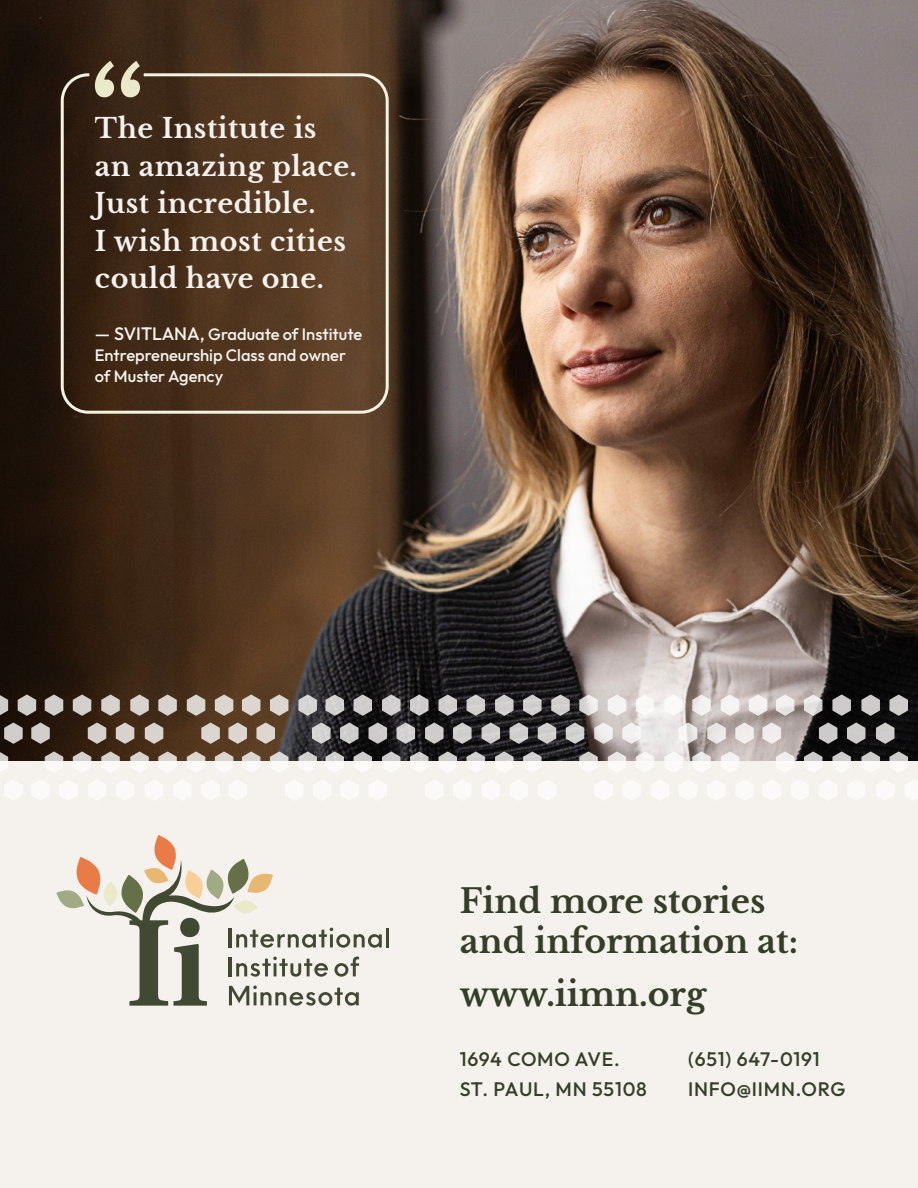
<style>
.page{position:relative;width:918px;height:1188px;background:#f5f1ed}
.page>*{position:absolute;margin:0;border:0;box-sizing:border-box;transform-origin:0 0}
.t1{font:700 33px/39.6px "Libre Baskerville";color:#343e28}
.t2{font:700 27px/37.5px "Libre Baskerville";letter-spacing:.02em;color:#f5f1ed}
.t3{font:500 19.5px/30.2px "Outfit";letter-spacing:.04em;color:#343e28}
.t4{font:500 16.5px/21px "Outfit";color:#f5f1ed}
.s1{font-size:18px}
</style>
<div class="page">
<img style="left:0;top:0;width:918px;height:760px">
<svg style="left:326px;top:751px;width:18px;height:21px"></svg>
<svg style="left:340px;top:780px;width:18px;height:20px"></svg>
<svg style="left:354px;top:751px;width:18px;height:21px"></svg>
<svg style="left:369px;top:780px;width:18px;height:20px"></svg>
<svg style="left:382px;top:751px;width:19px;height:21px"></svg>
<svg style="left:410px;top:751px;width:19px;height:21px"></svg>
<svg style="left:312px;top:723px;width:19px;height:21px"></svg>
<svg style="left:326px;top:694px;width:18px;height:22px"></svg>
<svg style="left:340px;top:723px;width:19px;height:21px"></svg>
<svg style="left:354px;top:694px;width:18px;height:22px"></svg>
<svg style="left:369px;top:723px;width:18px;height:21px"></svg>
<svg style="left:382px;top:694px;width:19px;height:22px"></svg>
<svg style="left:397px;top:723px;width:18px;height:21px"></svg>
<svg style="left:410px;top:694px;width:19px;height:22px"></svg>
<svg style="left:425px;top:780px;width:18px;height:20px"></svg>
<svg style="left:439px;top:751px;width:18px;height:21px"></svg>
<svg style="left:453px;top:780px;width:18px;height:20px"></svg>
<svg style="left:467px;top:751px;width:18px;height:21px"></svg>
<svg style="left:482px;top:780px;width:18px;height:20px"></svg>
<svg style="left:495px;top:751px;width:19px;height:21px"></svg>
<svg style="left:510px;top:780px;width:18px;height:20px"></svg>
<svg style="left:523px;top:751px;width:19px;height:21px"></svg>
<svg style="left:425px;top:723px;width:19px;height:21px"></svg>
<svg style="left:439px;top:694px;width:18px;height:22px"></svg>
<svg style="left:453px;top:723px;width:19px;height:21px"></svg>
<svg style="left:467px;top:694px;width:18px;height:22px"></svg>
<svg style="left:482px;top:723px;width:18px;height:21px"></svg>
<svg style="left:495px;top:694px;width:19px;height:22px"></svg>
<svg style="left:510px;top:723px;width:18px;height:21px"></svg>
<svg style="left:523px;top:694px;width:19px;height:22px"></svg>
<svg style="left:538px;top:780px;width:18px;height:20px"></svg>
<svg style="left:579px;top:751px;width:19px;height:21px"></svg>
<svg style="left:595px;top:780px;width:17px;height:20px"></svg>
<svg style="left:608px;top:751px;width:18px;height:21px"></svg>
<svg style="left:623px;top:780px;width:17px;height:20px"></svg>
<svg style="left:636px;top:751px;width:18px;height:21px"></svg>
<svg style="left:538px;top:723px;width:18px;height:21px"></svg>
<svg style="left:551px;top:694px;width:19px;height:22px"></svg>
<svg style="left:566px;top:723px;width:18px;height:21px"></svg>
<svg style="left:579px;top:694px;width:19px;height:22px"></svg>
<svg style="left:594px;top:723px;width:19px;height:21px"></svg>
<svg style="left:608px;top:694px;width:18px;height:22px"></svg>
<svg style="left:622px;top:723px;width:19px;height:21px"></svg>
<svg style="left:636px;top:694px;width:18px;height:22px"></svg>
<svg style="left:651px;top:780px;width:18px;height:20px"></svg>
<svg style="left:664px;top:751px;width:19px;height:21px"></svg>
<svg style="left:679px;top:780px;width:18px;height:20px"></svg>
<svg style="left:692px;top:751px;width:19px;height:21px"></svg>
<svg style="left:708px;top:780px;width:17px;height:20px"></svg>
<svg style="left:721px;top:751px;width:18px;height:21px"></svg>
<svg style="left:736px;top:780px;width:17px;height:20px"></svg>
<svg style="left:664px;top:694px;width:19px;height:22px"></svg>
<svg style="left:679px;top:723px;width:18px;height:21px"></svg>
<svg style="left:692px;top:694px;width:19px;height:22px"></svg>
<svg style="left:707px;top:723px;width:19px;height:21px"></svg>
<svg style="left:721px;top:694px;width:18px;height:22px"></svg>
<svg style="left:735px;top:723px;width:19px;height:21px"></svg>
<svg style="left:749px;top:694px;width:18px;height:22px"></svg>
<svg style="left:763px;top:780px;width:18px;height:20px"></svg>
<svg style="left:776px;top:751px;width:18px;height:21px"></svg>
<svg style="left:791px;top:780px;width:18px;height:20px"></svg>
<svg style="left:804px;top:751px;width:18px;height:21px"></svg>
<svg style="left:819px;top:780px;width:18px;height:20px"></svg>
<svg style="left:832px;top:751px;width:19px;height:21px"></svg>
<svg style="left:847px;top:780px;width:18px;height:20px"></svg>
<svg style="left:762px;top:723px;width:19px;height:21px"></svg>
<svg style="left:776px;top:694px;width:18px;height:22px"></svg>
<svg style="left:804px;top:694px;width:18px;height:22px"></svg>
<svg style="left:819px;top:723px;width:18px;height:21px"></svg>
<svg style="left:832px;top:694px;width:19px;height:22px"></svg>
<svg style="left:847px;top:723px;width:18px;height:21px"></svg>
<svg style="left:861px;top:751px;width:19px;height:21px"></svg>
<svg style="left:876px;top:780px;width:18px;height:20px"></svg>
<svg style="left:889px;top:751px;width:19px;height:21px"></svg>
<svg style="left:905px;top:780px;width:13px;height:20px"></svg>
<svg style="left:861px;top:694px;width:19px;height:22px"></svg>
<svg style="left:876px;top:723px;width:18px;height:21px"></svg>
<svg style="left:889px;top:694px;width:19px;height:22px"></svg>
<svg style="left:917px;top:694px;width:1px;height:22px"></svg>
<svg style="left:0;top:751px;width:8px;height:20px"></svg>
<svg style="left:5px;top:780px;width:17px;height:20px"></svg>
<svg style="left:0;top:694px;width:8px;height:22px"></svg>
<svg style="left:4px;top:723px;width:19px;height:21px"></svg>
<svg style="left:18px;top:694px;width:18px;height:22px"></svg>
<svg style="left:32px;top:780px;width:17px;height:20px"></svg>
<svg style="left:45px;top:751px;width:18px;height:21px"></svg>
<svg style="left:60px;top:780px;width:17px;height:20px"></svg>
<svg style="left:73px;top:751px;width:18px;height:21px"></svg>
<svg style="left:88px;top:780px;width:18px;height:20px"></svg>
<svg style="left:101px;top:751px;width:19px;height:21px"></svg>
<svg style="left:116px;top:780px;width:18px;height:20px"></svg>
<svg style="left:31px;top:723px;width:19px;height:21px"></svg>
<svg style="left:45px;top:694px;width:18px;height:22px"></svg>
<svg style="left:73px;top:694px;width:18px;height:22px"></svg>
<svg style="left:88px;top:723px;width:18px;height:21px"></svg>
<svg style="left:101px;top:694px;width:19px;height:22px"></svg>
<svg style="left:116px;top:723px;width:18px;height:21px"></svg>
<svg style="left:130px;top:751px;width:19px;height:21px"></svg>
<svg style="left:145px;top:780px;width:18px;height:20px"></svg>
<svg style="left:158px;top:751px;width:19px;height:21px"></svg>
<svg style="left:174px;top:780px;width:17px;height:20px"></svg>
<svg style="left:187px;top:751px;width:18px;height:21px"></svg>
<svg style="left:202px;top:780px;width:17px;height:20px"></svg>
<svg style="left:215px;top:751px;width:18px;height:21px"></svg>
<svg style="left:130px;top:694px;width:19px;height:22px"></svg>
<svg style="left:145px;top:723px;width:18px;height:21px"></svg>
<svg style="left:158px;top:694px;width:19px;height:22px"></svg>
<svg style="left:187px;top:694px;width:18px;height:22px"></svg>
<svg style="left:201px;top:723px;width:19px;height:21px"></svg>
<svg style="left:215px;top:694px;width:18px;height:22px"></svg>
<svg style="left:229px;top:780px;width:18px;height:20px"></svg>
<svg style="left:242px;top:751px;width:18px;height:21px"></svg>
<svg style="left:270px;top:751px;width:18px;height:21px"></svg>
<svg style="left:285px;top:780px;width:18px;height:20px"></svg>
<svg style="left:298px;top:751px;width:19px;height:21px"></svg>
<svg style="left:313px;top:780px;width:18px;height:20px"></svg>
<svg style="left:228px;top:723px;width:19px;height:21px"></svg>
<svg style="left:242px;top:694px;width:18px;height:22px"></svg>
<svg style="left:256px;top:723px;width:19px;height:21px"></svg>
<svg style="left:270px;top:694px;width:18px;height:22px"></svg>
<svg style="left:298px;top:694px;width:19px;height:22px"></svg>
<div style="left:61px;top:73px;width:328px;height:341px;border:3px solid #f3f3e2;border-radius:26px"></div>
<svg style="left:95px;top:61px;width:45px;height:36px"></svg>
<hr style="left:386px;top:928px;width:3px;height:19px;background:#414932">
<svg style="left:56px;top:835px;width:326px;height:171px"></svg>
<p class="t2" style="left:95px;top:110px;width:263px">The Institute is an amazing place.<br>Just incredible.<br>I wish most cities could have one.</p>
<p class="t4" style="left:95px;top:324px;width:269px"><span class="s1">— SVITLANA,</span> Graduate of Institute<br>Entrepreneurship Class and owner of Muster Agency</p>
<p class="t1" style="left:460px;top:881px;width:340px">Find more stories and information at:</p>
<p class="t1" style="left:460px;top:974px;width:248px">www.iimn.org</p>
<p class="t3" style="left:688px;top:1044px;width:159px">(651) 647-0191<br>INFO@IIMN.ORG</p>
<p class="t3" style="left:460px;top:1044px;width:189px">1694 COMO AVE.<br>ST. PAUL, MN 55108</p>
</div>
